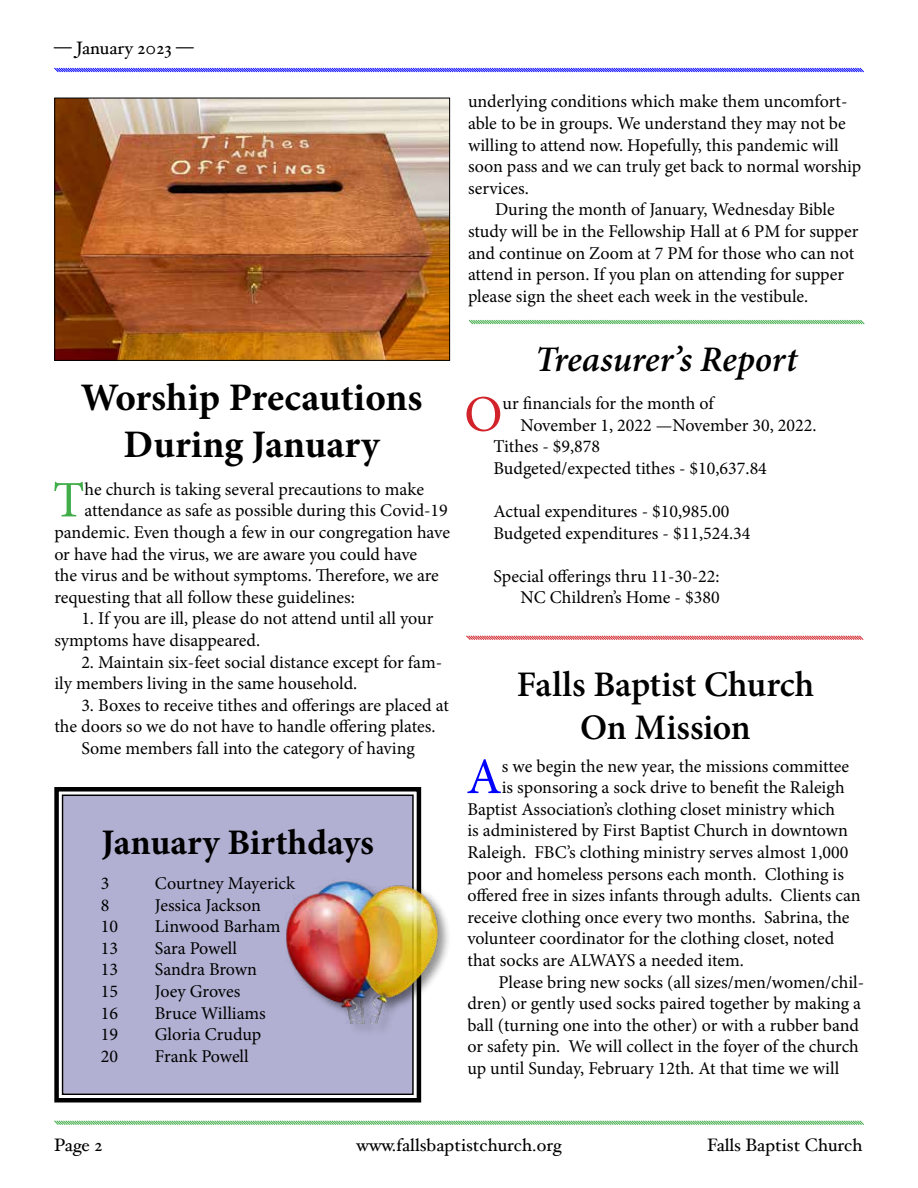
<style>
.page{position:relative;width:918px;height:1188px;background:#fff}
.page>*{position:absolute;margin:0;border:0;box-sizing:border-box;transform-origin:0 0}
.t1{font:51.3px "Minion Pro";color:#41ad49}
.t2{font:51.3px "Minion Pro";color:#00f}
.t3{font:51.3px "Minion Pro";color:#d2232a}
.t4{font:700 39px/46.8px "Minion Pro";letter-spacing:-.005em;color:#000;text-align:center}
.t5{font:600 36px/43.2px "Minion Pro";letter-spacing:-.005em;color:#000;text-align:center}
.t6{font:italic 600 36px "Minion Pro";letter-spacing:-.005em;color:#000}
.t7{font:700 36px "Minion Pro";color:#000}
.t8{font:18px/21.6px "Minion Pro";color:#000}
.t9{font:18px "Hoefler Text";color:#000}
</style>
<div class="page">
<svg style="left:54px;top:1120px;width:810px;height:5px"></svg>
<svg style="left:54px;top:67px;width:810px;height:6px"></svg>
<svg style="left:54px;top:787px;width:368px;height:316px"></svg>
<div style="left:62px;top:795px;width:352px;height:300px;border:2px solid #000"></div>
<div style="left:285px;top:880px;width:166px;height:158px;background:#000;opacity:.5"></div>
<img style="left:286px;top:877px;width:158px;height:147px">
<img style="left:56px;top:100px;width:392px;height:259px">
<div style="left:54px;top:98px;width:396px;height:263px;border:1px solid #000"></div>
<svg style="left:466px;top:635px;width:398px;height:5px"></svg>
<svg style="left:468px;top:319px;width:397px;height:6px"></svg>
<p class="t9" style="left:54px;top:38px;width:141px">— January 2023 —</p>
<h2 class="t4" style="left:81px;top:374px;width:343px">Worship Precautions<br>During January</h2>
<h1 class="t1" style="left:53px;top:466px;width:33px">T</h1>
<p class="t8" style="left:85px;top:478px;width:341px">he church is taking several precautions to make</p>
<p class="t8" style="left:85px;top:500px;width:365px">attendance as safe as possible during this Covid-19</p>
<p class="t8" style="left:54px;top:522px;width:397px">pandemic. Even though a few in our congregation have</p>
<p class="t8" style="left:54px;top:543px;width:364px">or have had the virus, we are aware you could have</p>
<p class="t8" style="left:54px;top:565px;width:386px">the virus and be without symptoms. Therefore, we are</p>
<p class="t8" style="left:54px;top:586px;width:302px">requesting that all follow these guidelines:</p>
<p class="t8" style="left:54px;top:608px;width:381px;text-indent:27px">1. If you are ill, please do not attend until all your symptoms have disappeared.</p>
<p class="t8" style="left:54px;top:651px;width:389px;text-indent:27px">2. Maintain six-feet social distance except for fam&shy;ily members living in the same household.</p>
<p class="t8" style="left:81px;top:694px;width:369px">3. Boxes to receive tithes and offerings are placed at</p>
<p class="t8" style="left:54px;top:716px;width:383px">the doors so we do not have to handle offering plates.</p>
<p class="t8" style="left:81px;top:738px;width:335px">Some members fall into the category of having</p>
<h3 class="t7" style="left:102px;top:817px;width:274px">January Birthdays</h3>
<p class="t8" style="left:101px;top:873px;width:10px">3</p>
<p class="t8" style="left:155px;top:873px;width:142px">Courtney Mayerick</p>
<p class="t8" style="left:101px;top:894px;width:10px">8</p>
<p class="t8" style="left:155px;top:894px;width:108px">Jessica Jackson</p>
<p class="t8" style="left:101px;top:916px;width:19px">10</p>
<p class="t8" style="left:155px;top:916px;width:127px">Linwood Barham</p>
<p class="t8" style="left:101px;top:937px;width:19px">13</p>
<p class="t8" style="left:155px;top:937px;width:84px">Sara Powell</p>
<p class="t8" style="left:101px;top:959px;width:19px">13</p>
<p class="t8" style="left:155px;top:959px;width:104px">Sandra Brown</p>
<p class="t8" style="left:101px;top:981px;width:19px">15</p>
<p class="t8" style="left:155px;top:981px;width:87px">Joey Groves</p>
<p class="t8" style="left:101px;top:1002px;width:19px">16</p>
<p class="t8" style="left:155px;top:1002px;width:112px">Bruce Williams</p>
<p class="t8" style="left:101px;top:1024px;width:19px">19</p>
<p class="t8" style="left:155px;top:1024px;width:108px">Gloria Crudup</p>
<p class="t8" style="left:101px;top:1045px;width:19px">20</p>
<p class="t8" style="left:155px;top:1045px;width:96px">Frank Powell</p>
<p class="t8" style="left:468px;top:91px;width:395px">underlying conditions which make them uncomfort&shy;able to be in groups. We understand they may not be willing to attend now. Hopefully, this pandemic will soon pass and we can truly get back to normal worship services.</p>
<p class="t8" style="left:468px;top:199px;width:392px;text-indent:27px">During the month of January, Wednesday Bible study will be in the Fellowship Hall at 6 PM for supper and continue on Zoom at 7 PM for those who can not attend in person. If you plan on attending for supper please sign the sheet each week in the vestibule.</p>
<h3 class="t6" style="left:535px;top:334px;width:264px">Treasurer’s Report</h3>
<h1 class="t3" style="left:464px;top:380px;width:40px">O</h1>
<p class="t8" style="left:503px;top:393px;width:213px">ur financials for the month of</p>
<p class="t8" style="left:520px;top:414px;width:298px">November 1, 2022 —November 30, 2022.</p>
<p class="t8" style="left:493px;top:436px;width:108px">Tithes - $9,878</p>
<p class="t8" style="left:493px;top:457px;width:275px">Budgeted/expected tithes - $10,637.84</p>
<p class="t8" style="left:493px;top:501px;width:258px">Actual expenditures - $10,985.00<br>Budgeted expenditures - $11,524.34</p>
<p class="t8" style="left:493px;top:565px;width:228px;text-align:right">Special offerings thru 11-30-22:<br>NC Children’s Home - $380</p>
<h3 class="t5" style="left:517px;top:663px;width:299px">Falls Baptist Church<br>On Mission</h3>
<h1 class="t2" style="left:466px;top:742px;width:37px">A</h1>
<p class="t8" style="left:502px;top:755px;width:349px">s we begin the new year, the missions committee</p>
<p class="t8" style="left:502px;top:777px;width:344px">is sponsoring a sock drive to benefit the Raleigh</p>
<p class="t8" style="left:467px;top:798px;width:369px">Baptist Association’s clothing closet ministry which</p>
<p class="t8" style="left:467px;top:820px;width:382px">is administered by First Baptist Church in downtown</p>
<p class="t8" style="left:467px;top:841px;width:382px">Raleigh. FBC’s clothing ministry serves almost 1,000</p>
<p class="t8" style="left:467px;top:863px;width:378px">poor and homeless persons each month. Clothing is</p>
<p class="t8" style="left:467px;top:885px;width:395px">offered free in sizes infants through adults. Clients can</p>
<p class="t8" style="left:467px;top:906px;width:384px">receive clothing once every two months. Sabrina, the</p>
<p class="t8" style="left:467px;top:928px;width:369px">volunteer coordinator for the clothing closet, noted</p>
<p class="t8" style="left:467px;top:949px;width:278px">that socks are ALWAYS a needed item.</p>
<p class="t8" style="left:499px;top:971px;width:367px">Please bring new socks (all sizes/men/women/chil-</p>
<p class="t8" style="left:467px;top:993px;width:395px">dren) or gently used socks paired together by making a</p>
<p class="t8" style="left:467px;top:1014px;width:393px">ball (turning one into the other) or with a rubber band</p>
<p class="t8" style="left:467px;top:1036px;width:393px">or safety pin. We will collect in the foyer of the church</p>
<p class="t8" style="left:467px;top:1057px;width:373px">up until Sunday, February 12th. At that time we will</p>
<p class="t9" style="left:54px;top:1134px;width:50px">Page 2</p>
<p class="t9" style="left:356px;top:1134px;width:207px">www.fallsbaptistchurch.org</p>
<p class="t9" style="left:707px;top:1134px;width:157px">Falls Baptist Church</p>
</div>
